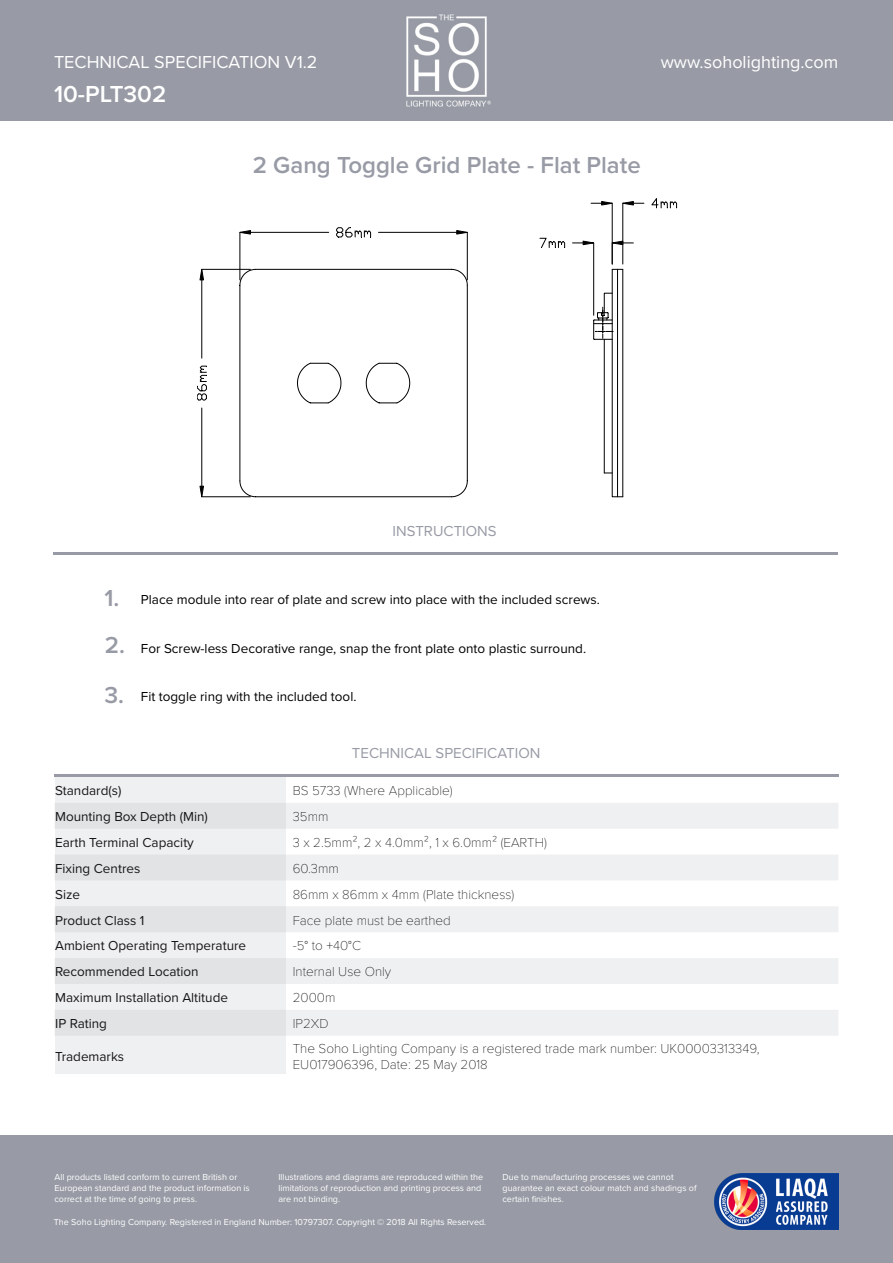
<style>
.page{position:relative;width:893px;height:1263px;background:#fff}
.page>*{position:absolute;margin:0;border:0;box-sizing:border-box;transform-origin:0 0}
.t1{font:600 24px "Proxima Nova";color:#989ba5}
.t2{font:600 24px "Proxima Nova";color:#fff}
.t3{font:18px "Proxima Nova";color:#fff}
.t4{font:15px "Proxima Nova";color:#989ba5}
.t5{font:13.5px "Proxima Nova";color:#000}
.t6{font:100 13.5px/16.2px "Proxima Nova T";color:#000}
.t7{font:9px/10.8px "Proxima Nova";color:#fff}
</style>
<div class="page">
<div style="left:0;top:0;width:893px;height:121px;background:#989ba5"></div>
<img style="left:406px;top:14px;width:85px;height:93px">
<div style="left:0;top:1135px;width:893px;height:128px;background:#989ba5"></div>
<img style="left:715px;top:1173px;width:124px;height:56px">
<hr style="left:53px;top:552px;width:785px;height:3px;background:#989ba5">
<svg style="left:285px;top:803px;width:553px;height:233px;fill:#eff0f1"></svg>
<hr style="left:55px;top:774px;width:784px;height:3px;background:#989ba5">
<div style="left:55px;top:774px;width:230px;height:300px;background:linear-gradient(to right,#e9eaeb,#e9eaeb)"></div>
<svg style="left:199px;top:202px;width:479px;height:296px"></svg>
<hr style="left:256px;top:496px;width:195px;height:1px;background:#000">
<hr style="left:256px;top:269px;width:195px;height:1px;background:#000">
<hr style="left:240px;top:285px;width:1px;height:196px;background:#000">
<hr style="left:467px;top:285px;width:1px;height:196px;background:#000">
<svg style="left:239px;top:269px;width:17px;height:17px"></svg>
<svg style="left:451px;top:269px;width:17px;height:17px"></svg>
<svg style="left:451px;top:480px;width:17px;height:17px"></svg>
<svg style="left:239px;top:480px;width:17px;height:17px"></svg>
<svg style="left:297px;top:363px;width:44px;height:41px"></svg>
<svg style="left:366px;top:363px;width:44px;height:41px"></svg>
<hr style="left:202px;top:269px;width:48px;height:1px;background:#000">
<hr style="left:202px;top:496px;width:48px;height:1px;background:#000">
<hr style="left:201px;top:280px;width:1px;height:78px;background:#000">
<hr style="left:201px;top:408px;width:1px;height:78px;background:#000">
<svg style="left:200px;top:269px;width:4px;height:11px"></svg>
<svg style="left:200px;top:486px;width:4px;height:11px"></svg>
<svg style="left:197px;top:365px;width:10px;height:36px"></svg>
<hr style="left:240px;top:232px;width:1px;height:48px;background:#000">
<hr style="left:467px;top:232px;width:1px;height:48px;background:#000">
<hr style="left:250px;top:232px;width:79px;height:1px;background:#000">
<hr style="left:378px;top:232px;width:79px;height:1px;background:#000">
<svg style="left:240px;top:230px;width:11px;height:4px"></svg>
<svg style="left:457px;top:230px;width:11px;height:4px"></svg>
<svg style="left:336px;top:227px;width:35px;height:11px"></svg>
<hr style="left:612px;top:203px;width:1px;height:61px;background:#000">
<hr style="left:622px;top:203px;width:1px;height:61px;background:#000">
<svg style="left:591px;top:201px;width:22px;height:4px"></svg>
<svg style="left:622px;top:201px;width:22px;height:4px"></svg>
<svg style="left:651px;top:198px;width:26px;height:10px"></svg>
<svg style="left:572px;top:241px;width:61px;height:256px"></svg>
<svg style="left:539px;top:238px;width:26px;height:10px"></svg>
<p class="t3" style="left:54px;top:49px;width:265px">TECHNICAL SPECIFICATION V1.2</p>
<p class="t2" style="left:54px;top:76px;width:114px">10-PLT302</p>
<p class="t3" style="left:661px;top:49px;width:179px">www.soholighting.com</p>
<p class="t1" style="left:253px;top:147px;width:389px">2 Gang Toggle Grid Plate - Flat Plate</p>
<p class="t4" style="left:392px;top:520px;width:106px">INSTRUCTIONS</p>
<p class="t1" style="left:104px;top:580px;width:16px">1.</p>
<p class="t1" style="left:105px;top:627px;width:22px">2.</p>
<p class="t1" style="left:104px;top:677px;width:21px">3.</p>
<p class="t5" style="left:141px;top:589px;width:460px">Place module into rear of plate and screw into place with the included screws.</p>
<p class="t5" style="left:141px;top:638px;width:447px">For Screw-less Decorative range, snap the front plate onto plastic surround.</p>
<p class="t5" style="left:141px;top:687px;width:217px">Fit toggle ring with the included tool.</p>
<p class="t4" style="left:352px;top:742px;width:190px">TECHNICAL SPECIFICATION</p>
<p class="t5" style="left:55px;top:781px;width:68px">Standard(s)</p>
<p class="t6" style="left:293px;top:782px;width:161px">BS 5733 (Where Applicable)</p>
<p class="t5" style="left:55px;top:806px;width:154px">Mounting Box Depth (Min)</p>
<p class="t6" style="left:293px;top:807px;width:37px">35mm</p>
<p class="t5" style="left:55px;top:832px;width:140px">Earth Terminal Capacity</p>
<p class="t6" style="left:293px;top:833px;width:256px">3 x 2.5mm², 2 x 4.0mm², 1 x 6.0mm² (EARTH)</p>
<p class="t5" style="left:55px;top:858px;width:87px">Fixing Centres</p>
<p class="t6" style="left:293px;top:859px;width:48px">60.3mm</p>
<p class="t5" style="left:55px;top:884px;width:26px">Size</p>
<p class="t6" style="left:293px;top:885px;width:223px">86mm x 86mm x 4mm (Plate thickness)</p>
<p class="t5" style="left:55px;top:910px;width:91px">Product Class 1</p>
<p class="t6" style="left:293px;top:911px;width:160px">Face plate must be earthed</p>
<p class="t5" style="left:55px;top:936px;width:193px">Ambient Operating Temperature</p>
<p class="t6" style="left:293px;top:937px;width:70px">-5° to +40°C</p>
<p class="t5" style="left:55px;top:962px;width:145px">Recommended Location</p>
<p class="t6" style="left:293px;top:963px;width:100px">Internal Use Only</p>
<p class="t5" style="left:55px;top:988px;width:174px">Maximum Installation Altitude</p>
<p class="t6" style="left:293px;top:989px;width:44px">2000m</p>
<p class="t5" style="left:55px;top:1013px;width:53px">IP Rating</p>
<p class="t6" style="left:293px;top:1014px;width:37px">IP2XD</p>
<p class="t5" style="left:55px;top:1046px;width:71px">Trademarks</p>
<p class="t6" style="left:293px;top:1039px;width:468px">The Soho Lighting Company is a registered trade mark number: UK00003313349,<br>EU017906396, Date: 25 May 2018</p>
<p class="t7" style="left:54px;top:1171px;width:197px">All products listed conform to current British or<br>European standard and the product information is correct at the time of going to press.</p>
<p class="t7" style="left:278px;top:1171px;width:206px">Illustrations and diagrams are reproduced within the limitations of reproduction and printing process and are not binding.</p>
<p class="t7" style="left:54px;top:1216px;width:434px">The Soho Lighting Company. Registered in England Number: 10797307. Copyright © 2018 All Rights Reserved.</p>
<p class="t7" style="left:502px;top:1171px;width:196px">Due to manufacturing processes we cannot guarantee an exact colour match and shadings of certain finishes.</p>
</div>
